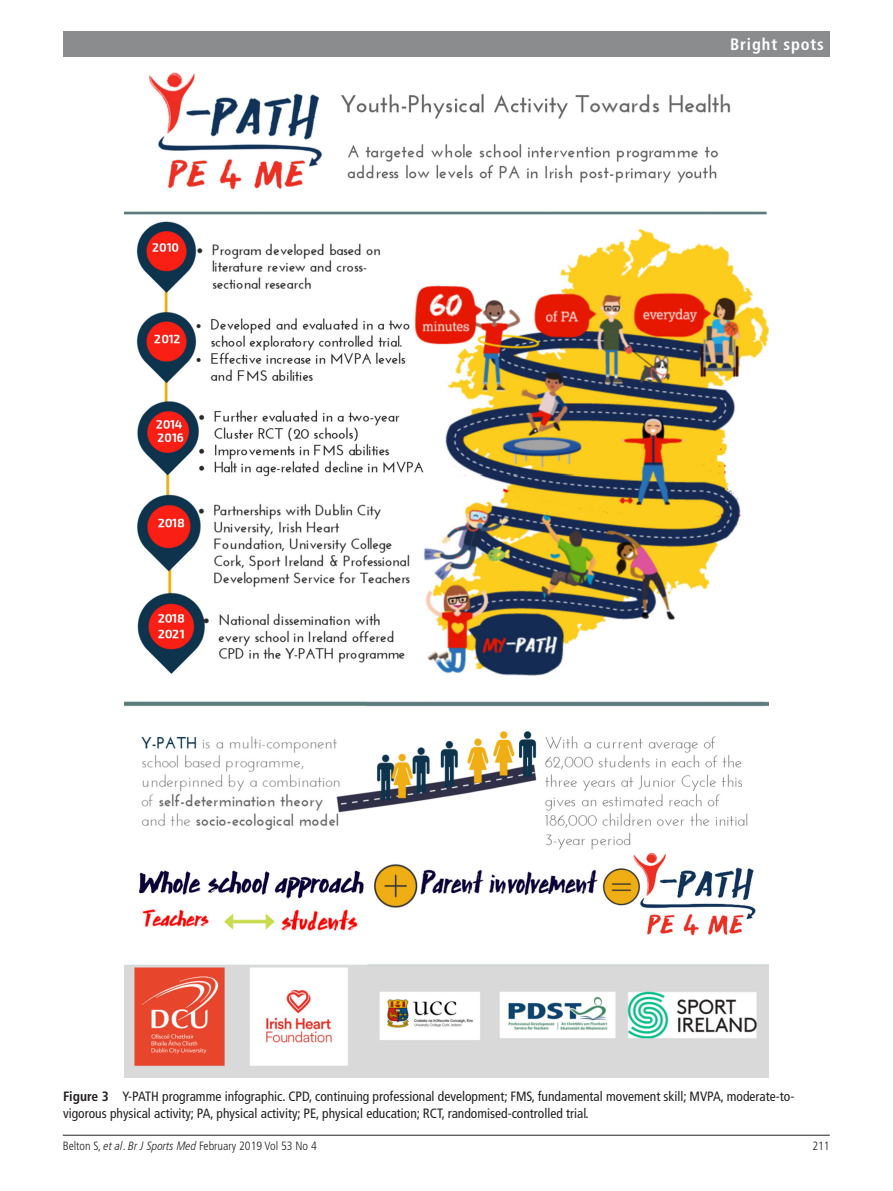
<style>
.page{position:relative;width:893px;height:1191px;background:#fff}
.page>*{position:absolute;margin:0;border:0;box-sizing:border-box;transform-origin:0 0}
.t1{font:700 condensed 16.5px "Frutiger LT Pro";letter-spacing:.055em;color:#fff}
.t2{font:condensed 13.5px/16.5px "Frutiger LT Pro";color:#231f20}
.t3{font:300 condensed 12px "Frutiger LT Pro";color:#231f20}
.s1{font-weight:700}
.s2{font-style:italic}
</style>
<div class="page">
<hr style="left:63px;top:1134px;width:767px;height:1px;background:#231f20">
<div style="left:63px;top:31px;width:767px;height:25px;background:#8a8c8e"></div>
<img style="left:124px;top:72px;width:645px;height:1005px">
<p class="t1" style="left:730px;top:34px;width:95px">Bright spots</p>
<p class="t2" style="left:63px;top:1088px;width:733px"><span class="s1">Figure 3</span> Y-PATH programme infographic. CPD, continuing professional development; FMS, fundamental movement skill; MVPA, moderate-to&shy;vigorous physical activity; PA, physical activity; PE, physical education; RCT, randomised-controlled trial.</p>
<p class="t3" style="left:63px;top:1138px;width:256px">Belton S, <span class="s2">et al</span>. <span class="s2">Br J Sports Med</span> February 2019 Vol 53 No 4</p>
<p class="t3" style="left:812px;top:1138px;width:19px">211</p>
</div>
